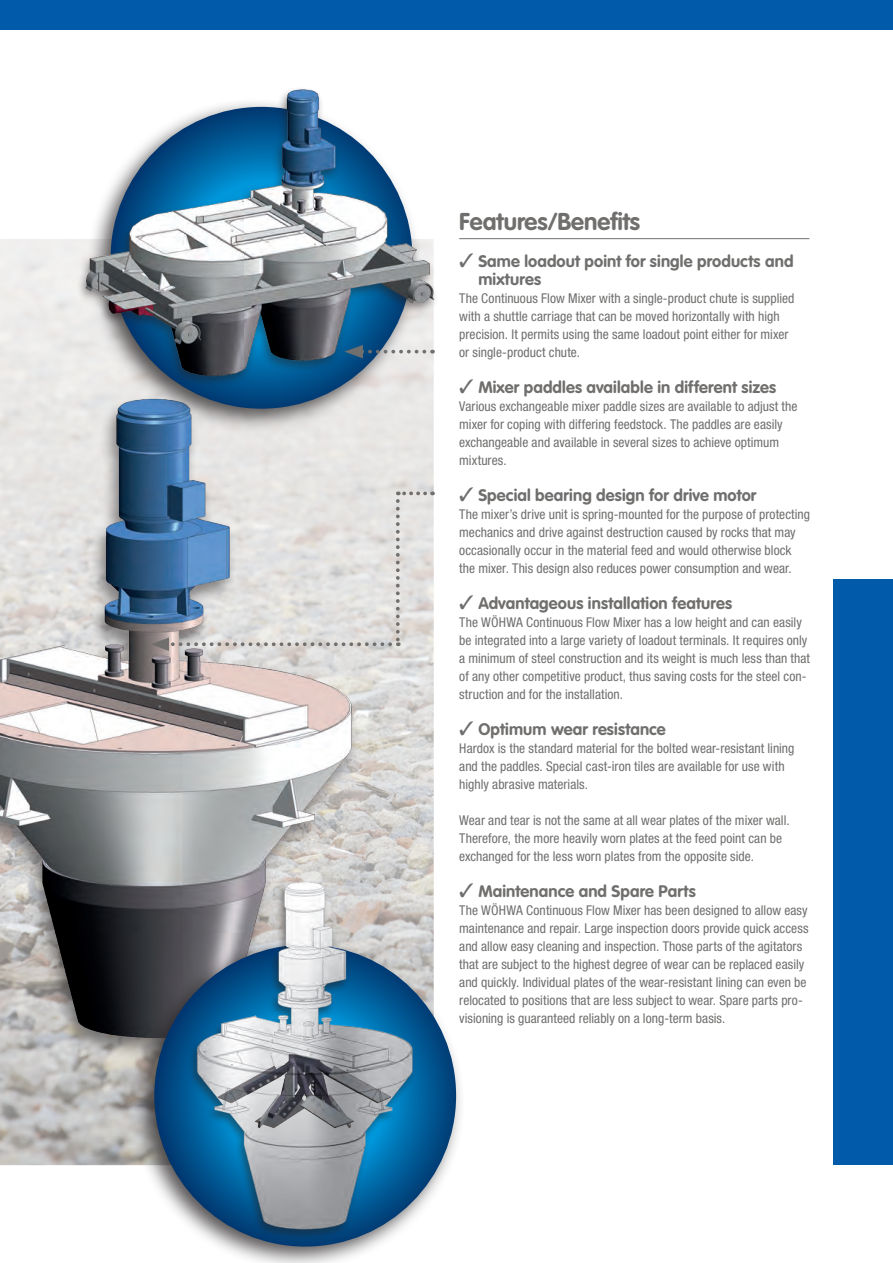
<style>
.page{position:relative;width:893px;height:1263px;background:#fff}
.page>*{position:absolute;margin:0;border:0;box-sizing:border-box;transform-origin:0 0}
.t1{font:700 24px "VAG Rounded";color:#706f6e}
.t2{font:700 16.5px/18px "VAG Rounded";letter-spacing:.01em;color:#706f6e}
.t3{font:condensed 13.5px/18px "Helvetica Neue";letter-spacing:.005em;color:#706f6e}
</style>
<div class="page">
<div style="left:0;top:0;width:893px;height:30px;background:#015aaa"></div>
<img style="left:0;top:239px;width:434px;height:926px">
<div style="left:833px;top:579px;width:60px;height:586px;background:#015aaa"></div>
<img style="left:0;top:380px;width:374px;height:688px">
<div style="left:130px;top:936px;width:335px;height:327px;background:#231f20;opacity:.75"></div>
<svg style="left:154px;top:945px;width:302px;height:301px;background:#01467f"></svg>
<div style="left:86px;top:98px;width:335px;height:335px;background:#231f20;opacity:.75"></div>
<svg style="left:111px;top:107px;width:301px;height:302px;background:#03427a"></svg>
<img style="left:60px;top:89px;width:375px;height:301px">
<img style="left:181px;top:871px;width:243px;height:375px">
<img style="left:207px;top:1035px;width:196px;height:107px">
<hr style="left:459px;top:238px;width:350px;height:1px;background:#706f6e">
<svg style="left:398px;top:491px;width:27px;height:4px"></svg>
<svg style="left:396px;top:501px;width:4px;height:145px"></svg>
<svg style="left:150px;top:637px;width:240px;height:14px;background:#cac6c5"></svg>
<svg style="left:344px;top:345px;width:80px;height:13px"></svg>
<h1 class="t1" style="left:459px;top:208px;width:182px">Features/Benefits</h1>
<p class="t2" style="left:478px;top:252px;width:317px;text-indent:-19px">✓ Same loadout point for single products and mixtures</p>
<p class="t3" style="left:459px;top:289px;width:337px">The Continuous Flow Mixer with a single-product chute is supplied with a shuttle carriage that can be moved horizontally with high precision. It permits using the same loadout point either for mixer or single-product chute.</p>
<p class="t2" style="left:459px;top:378px;width:318px">✓ Mixer paddles available in different sizes</p>
<p class="t3" style="left:459px;top:397px;width:340px">Various exchangeable mixer paddle sizes are available to adjust the mixer for coping with differing feedstock. The paddles are easily exchangeable and available in several sizes to achieve optimum mixtures.</p>
<p class="t2" style="left:459px;top:486px;width:299px">✓ Special bearing design for drive motor</p>
<p class="t3" style="left:459px;top:505px;width:352px">The mixer’s drive unit is spring-mounted for the purpose of protecting mechanics and drive against destruction caused by rocks that may occasionally occur in the material feed and would otherwise block the mixer. This design also reduces power consumption and wear.</p>
<p class="t2" style="left:459px;top:594px;width:274px">✓ Advantageous installation features</p>
<p class="t3" style="left:459px;top:613px;width:352px">The WÖHWA Continuous Flow Mixer has a low height and can easily be integrated into a large variety of loadout terminals. It requires only a minimum of steel construction and its weight is much less than that of any other competitive product, thus saving costs for the steel con&shy;struction and for the installation.</p>
<p class="t2" style="left:459px;top:720px;width:208px">✓ Optimum wear resistance</p>
<p class="t3" style="left:459px;top:739px;width:337px">Hardox is the standard material for the bolted wear-resistant lining and the paddles. Special cast-iron tiles are available for use with highly abrasive materials.</p>
<p class="t3" style="left:459px;top:811px;width:332px">Wear and tear is not the same at all wear plates of the mixer wall.<br>Therefore, the more heavily worn plates at the feed point can be exchanged for the less worn plates from the opposite side.</p>
<p class="t2" style="left:459px;top:882px;width:238px">✓ Maintenance and Spare Parts</p>
<p class="t3" style="left:459px;top:901px;width:351px">The WÖHWA Continuous Flow Mixer has been designed to allow easy maintenance and repair. Large inspection doors provide quick access and allow easy cleaning and inspection. Those parts of the agitators that are subject to the highest degree of wear can be replaced easily and quickly. Individual plates of the wear-resistant lining can even be relocated to positions that are less subject to wear. Spare parts pro&shy;visioning is guaranteed reliably on a long-term basis.</p>
</div>
